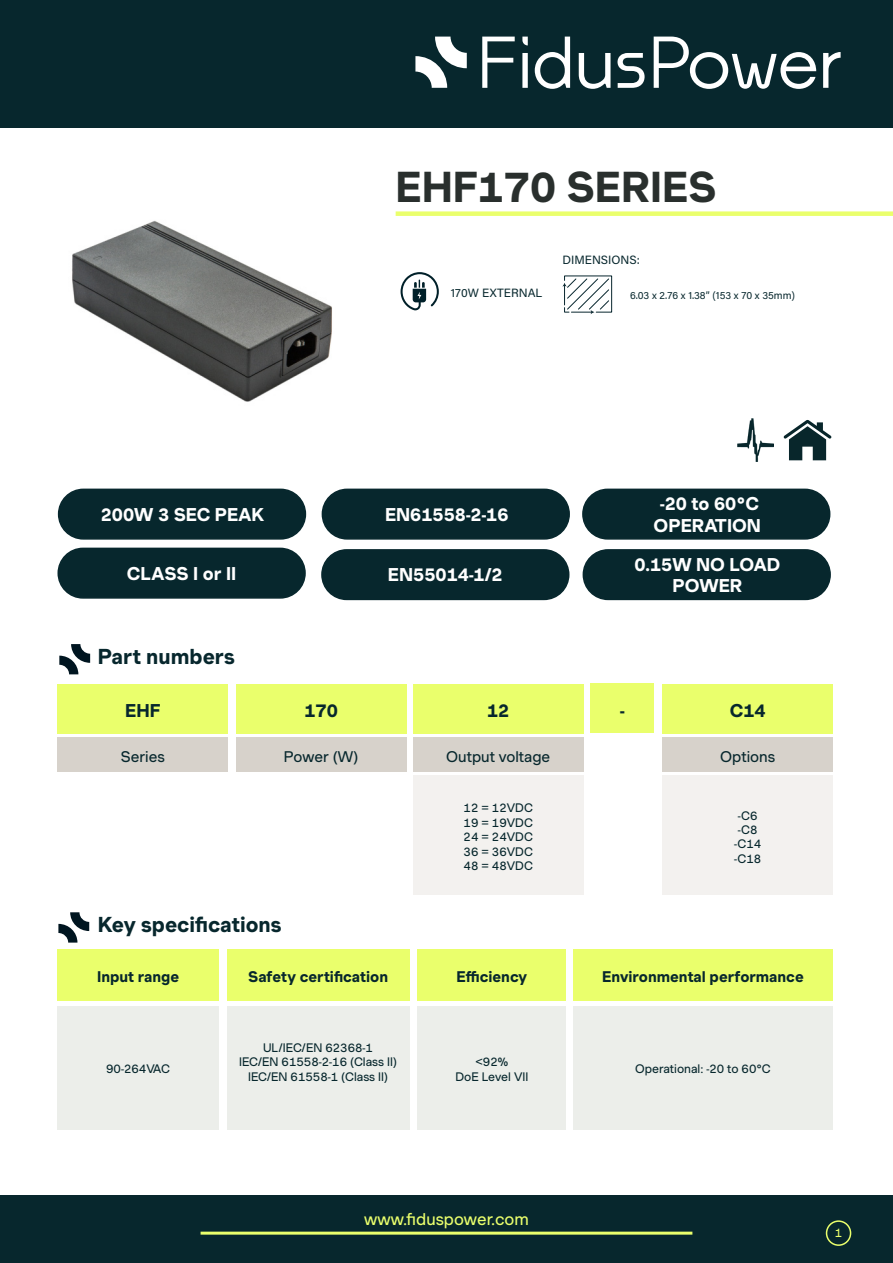
<style>
.page{position:relative;width:893px;height:1263px;background:#fff}
.page>*{position:absolute;margin:0;border:0;box-sizing:border-box;transform-origin:0 0}
._1st_Page_Part_Number{font:700 42px "Muoto";color:#292f2d}
.Green_Titles{font:700 21px "Muoto";color:#07272d}
._1st_Page_Features{font:700 18px "Muoto";color:#fff}
.Data_On_Left{font:700 18px "Muoto";color:#07272d}
.t1{font:16.5px "Muoto";color:#eaff6c}
.Data_On_Left-2{font:700 15px "Muoto";color:#07272d}
.Data_On_Left-3{font:15px "Muoto";color:#07272d}
.Data_On_Left-4{font:12px "Muoto";color:#07272d}
.Data_On_Left-5{font:12px "Acumin Variable Concept";color:#07272d}
.Data_On_Left-6{font:12px "Muoto";color:#eaff6c}
.Data_On_Left-7{font:10.5px "Acumin Variable Concept";color:#07272d}
</style>
<div class="page">
<div style="left:0;top:0;width:893px;height:128px;background:#07272d"></div>
<div style="left:0;top:1196px;width:893px;height:67px;background:#07272d"></div>
<hr style="left:201px;top:1231px;width:491px;height:3px;background:#eaff6c">
<div style="left:826px;top:1220px;width:25px;height:26px;border:2px solid #eaff6c;border-radius:50%"></div>
<div style="left:59px;top:489px;width:246px;height:50px;background:#07272d;border-radius:25px"></div>
<div style="left:58px;top:489px;width:248px;height:51px;border:2px solid #07272d;border-radius:25px"></div>
<div style="left:396px;top:211px;width:497px;height:5px;background:#eaff6c"></div>
<div style="left:58px;top:548px;width:247px;height:50px;background:#07272d;border-radius:25px"></div>
<div style="left:57px;top:548px;width:249px;height:51px;border:2px solid #07272d;border-radius:25px"></div>
<div style="left:583px;top:489px;width:247px;height:50px;background:#07272d;border-radius:25px"></div>
<div style="left:582px;top:489px;width:248px;height:51px;border:2px solid #07272d;border-radius:25px"></div>
<div style="left:322px;top:489px;width:247px;height:50px;background:#07272d;border-radius:25px"></div>
<div style="left:322px;top:489px;width:248px;height:51px;border:2px solid #07272d;border-radius:25px"></div>
<div style="left:322px;top:550px;width:247px;height:49px;background:#07272d;border-radius:25px"></div>
<div style="left:321px;top:549px;width:248px;height:51px;border:2px solid #07272d;border-radius:25px"></div>
<div style="left:583px;top:550px;width:247px;height:49px;background:#07272d;border-radius:25px"></div>
<div style="left:583px;top:549px;width:248px;height:51px;border:2px solid #07272d;border-radius:25px"></div>
<div style="left:58px;top:684px;width:170px;height:49px;background:#eaff6c"></div>
<div style="left:236px;top:684px;width:170px;height:49px;background:#eaff6c"></div>
<div style="left:413px;top:684px;width:170px;height:49px;background:#eaff6c"></div>
<div style="left:58px;top:737px;width:170px;height:34px;background:#d7d2cb"></div>
<div style="left:413px;top:776px;width:170px;height:119px;background:#f3f1ef"></div>
<div style="left:663px;top:776px;width:170px;height:119px;background:#f3f1ef"></div>
<div style="left:663px;top:737px;width:170px;height:34px;background:#d7d2cb"></div>
<div style="left:236px;top:737px;width:170px;height:34px;background:#d7d2cb"></div>
<div style="left:417px;top:1006px;width:149px;height:123px;background:#eceeea"></div>
<div style="left:57px;top:1006px;width:162px;height:123px;background:#eceeea"></div>
<div style="left:573px;top:949px;width:260px;height:51px;background:#eaff6c"></div>
<div style="left:57px;top:949px;width:162px;height:51px;background:#eaff6c"></div>
<div style="left:227px;top:949px;width:182px;height:51px;background:#eaff6c"></div>
<div style="left:227px;top:1006px;width:182px;height:123px;background:#eceeea"></div>
<div style="left:417px;top:949px;width:149px;height:51px;background:#eaff6c"></div>
<div style="left:573px;top:1006px;width:260px;height:123px;background:#eceeea"></div>
<svg style="left:58px;top:912px;width:31px;height:30px"></svg>
<svg style="left:59px;top:644px;width:31px;height:30px"></svg>
<div style="left:590px;top:683px;width:64px;height:50px;background:#eaff6c"></div>
<div style="left:663px;top:684px;width:170px;height:49px;background:#eaff6c"></div>
<div style="left:413px;top:737px;width:170px;height:34px;background:#d7d2cb"></div>
<svg style="left:783px;top:420px;width:49px;height:40px"></svg>
<img style="left:737px;top:419px;width:37px;height:42px">
<svg style="left:562px;top:275px;width:50px;height:39px"></svg>
<svg style="left:401px;top:272px;width:38px;height:38px"></svg>
<svg style="left:482px;top:37px;width:33px;height:51px"></svg>
<svg style="left:522px;top:37px;width:6px;height:51px"></svg>
<svg style="left:535px;top:37px;width:35px;height:52px"></svg>
<svg style="left:579px;top:53px;width:31px;height:36px"></svg>
<svg style="left:617px;top:53px;width:28px;height:35px"></svg>
<svg style="left:654px;top:37px;width:162px;height:52px"></svg>
<svg style="left:823px;top:52px;width:18px;height:36px"></svg>
<svg style="left:415px;top:37px;width:52px;height:51px"></svg>
<img style="left:72px;top:221px;width:260px;height:181px">
<p class="_1st_Page_Part_Number" style="left:396px;top:155px;width:322px">EHF170 SERIES</p>
<p class="Data_On_Left-5" style="left:562px;top:252px;width:79px">DIMENSIONS:</p>
<p class="Data_On_Left-5" style="left:451px;top:285px;width:93px">170W EXTERNAL</p>
<p class="Data_On_Left-7" style="left:630px;top:288px;width:166px">6.03 x 2.76 x 1.38” (153 x 70 x 35mm)</p>
<p class="_1st_Page_Features" style="left:101px;top:501px;width:165px">200W 3 SEC PEAK</p>
<p class="_1st_Page_Features" style="left:385px;top:501px;width:125px">EN61558-2-16</p>
<p class="_1st_Page_Features" style="left:127px;top:561px;width:111px">CLASS I or II</p>
<p class="_1st_Page_Features" style="left:388px;top:561px;width:116px">EN55014-1/2</p>
<p class="Green_Titles" style="left:98px;top:641px;width:139px">Part numbers</p>
<p class="Data_On_Left" style="left:125px;top:697px;width:37px">EHF</p>
<p class="Data_On_Left" style="left:304px;top:697px;width:35px">170</p>
<p class="Data_On_Left" style="left:487px;top:697px;width:24px">12</p>
<p class="_1st_Page_Features" style="left:660px;top:490px;width:100px">-20 to 60°C</p>
<p class="_1st_Page_Features" style="left:654px;top:512px;width:109px">OPERATION</p>
<p class="_1st_Page_Features" style="left:634px;top:551px;width:147px">0.15W NO LOAD</p>
<p class="_1st_Page_Features" style="left:672px;top:572px;width:71px">POWER</p>
<p class="Data_On_Left" style="left:620px;top:697px;width:6px">-</p>
<p class="Data_On_Left" style="left:730px;top:697px;width:37px">C14</p>
<p class="Data_On_Left-3" style="left:121px;top:745px;width:46px">Series</p>
<p class="Data_On_Left-3" style="left:284px;top:745px;width:76px">Power (W)</p>
<p class="Data_On_Left-3" style="left:446px;top:745px;width:106px">Output voltage</p>
<p class="Data_On_Left-3" style="left:720px;top:745px;width:56px">Options</p>
<p class="Data_On_Left-4" style="left:464px;top:799px;width:71px">12 = 12VDC</p>
<p class="Data_On_Left-4" style="left:464px;top:814px;width:71px">19 = 19VDC</p>
<p class="Data_On_Left-4" style="left:464px;top:828px;width:71px">24 = 24VDC</p>
<p class="Data_On_Left-4" style="left:464px;top:842px;width:71px">36 = 36VDC</p>
<p class="Data_On_Left-4" style="left:464px;top:857px;width:71px">48 = 48VDC</p>
<p class="Data_On_Left-4" style="left:738px;top:806px;width:21px">-C6</p>
<p class="Data_On_Left-4" style="left:738px;top:821px;width:21px">-C8</p>
<p class="Data_On_Left-4" style="left:734px;top:835px;width:29px">-C14</p>
<p class="Data_On_Left-4" style="left:734px;top:850px;width:29px">-C18</p>
<p class="Green_Titles" style="left:98px;top:909px;width:185px">Key specifications</p>
<p class="Data_On_Left-2" style="left:97px;top:965px;width:84px">Input range</p>
<p class="Data_On_Left-2" style="left:248px;top:965px;width:141px">Safety certification</p>
<p class="Data_On_Left-2" style="left:456px;top:965px;width:72px">Efficiency</p>
<p class="Data_On_Left-2" style="left:602px;top:965px;width:203px">Environmental performance</p>
<p class="Data_On_Left-4" style="left:106px;top:1060px;width:65px">90-264VAC</p>
<p class="Data_On_Left-4" style="left:263px;top:1039px;width:112px">UL/IEC/EN 62368-1</p>
<p class="Data_On_Left-4" style="left:239px;top:1053px;width:159px">IEC/EN 61558-2-16 (Class II)</p>
<p class="Data_On_Left-4" style="left:248px;top:1067px;width:141px">IEC/EN 61558-1 (Class II)</p>
<p class="Data_On_Left-4" style="left:475px;top:1053px;width:34px">&lt;92%</p>
<p class="Data_On_Left-4" style="left:455px;top:1067px;width:74px">DoE Level VII</p>
<p class="Data_On_Left-4" style="left:635px;top:1060px;width:137px">Operational: -20 to 60°C</p>
<h3 class="t1" style="left:364px;top:1207px;width:166px">www.fiduspower.com</h3>
<p class="Data_On_Left-6" style="left:835px;top:1224px;width:9px">1</p>
</div>
